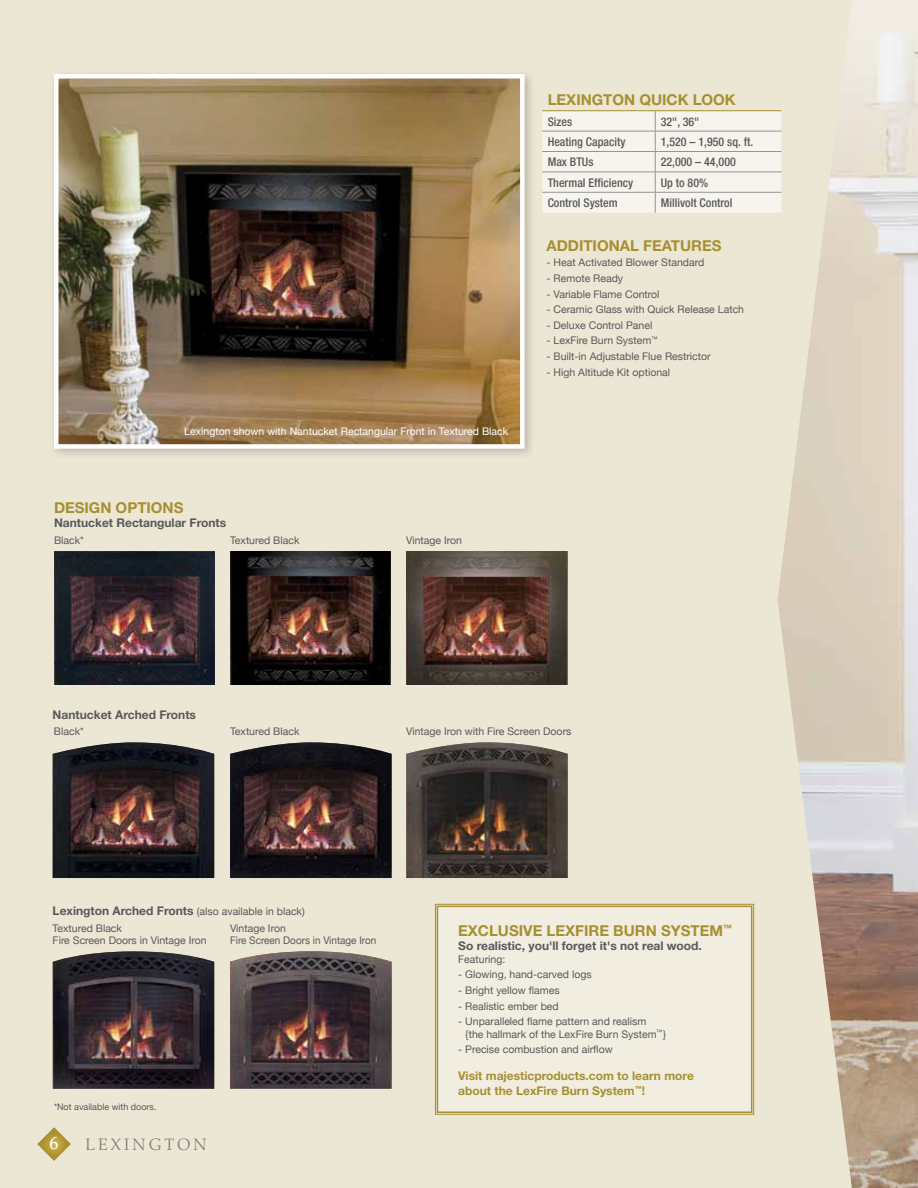
<style>
.page{position:relative;width:918px;height:1188px;background:#ece6d4}
.page>*{position:absolute;margin:0;border:0;box-sizing:border-box;transform-origin:0 0}
.t1{font:500 18px "Palatino";color:#fff}
.t2{font:300 16.5px "Palatino";letter-spacing:.19em;color:#827a78}
.t3{font:700 15px "Helvetica Neue";color:#a79031}
.t4{font:500 condensed 12px "Helvetica Neue";color:#58595b}
.t5{font:700 12px "Helvetica Neue";color:#58595b}
.t6{font:700 12px/14.4px "Helvetica Neue";color:#a79031}
.t7{font:10.5px/12.6px "Helvetica Neue";color:#58595b}
.t8{font:10.5px "Helvetica Neue";color:#fff}
.t9{font:9px "Helvetica Neue";color:#58595b}
.t10{font:700 8.7px "Helvetica Neue";color:#a79031}
.s1{font-weight:700;font-size:12px}
</style>
<div class="page">
<img style="left:778px;top:0;width:140px;height:1188px">
<div style="left:49px;top:69px;width:487px;height:391px;background:#000;opacity:.2"></div>
<img style="left:59px;top:79px;width:461px;height:365px">
<div style="left:54px;top:74px;width:471px;height:375px;border:4px solid #fff"></div>
<img style="left:54px;top:552px;width:161px;height:132px">
<img style="left:230px;top:552px;width:161px;height:132px">
<img style="left:406px;top:552px;width:161px;height:132px">
<img style="left:53px;top:742px;width:161px;height:136px">
<img style="left:406px;top:742px;width:162px;height:136px">
<img style="left:230px;top:742px;width:162px;height:136px">
<img style="left:53px;top:951px;width:161px;height:138px">
<img style="left:230px;top:951px;width:162px;height:138px">
<svg style="left:542px;top:111px;width:239px;height:102px;background:#f2efe8"></svg>
<hr style="left:542px;top:110px;width:113px;height:1px;background:#a79031">
<hr style="left:655px;top:110px;width:126px;height:1px;background:#a79031">
<div style="left:435px;top:904px;width:319px;height:211px;background:#f1ede1"></div>
<div style="left:437px;top:906px;width:315px;height:207px;border:2px solid #a79031"></div>
<svg style="left:37px;top:1127px;width:34px;height:34px"></svg>
<p class="t8" style="left:184px;top:425px;width:325px">Lexington shown with Nantucket Rectangular Front in Textured Black</p>
<h3 class="t3" style="left:54px;top:498px;width:21px">Design</h3>
<h3 class="t3" style="left:116px;top:498px;width:32px">Options</h3>
<p class="t5" style="left:54px;top:515px;width:174px">Nantucket Rectangular Fronts</p>
<p class="t7" style="left:54px;top:534px;width:31px">Black*</p>
<p class="t7" style="left:230px;top:534px;width:71px">Textured Black</p>
<p class="t7" style="left:406px;top:534px;width:57px">Vintage Iron</p>
<h3 class="t3" style="left:548px;top:91px;width:190px">LEXINGTON QUICK LOOK</h3>
<p class="t4" style="left:548px;top:114px;width:26px">Sizes</p>
<p class="t4" style="left:661px;top:114px;width:40px">32", 36"</p>
<p class="t4" style="left:548px;top:135px;width:79px">Heating Capacity</p>
<p class="t4" style="left:661px;top:135px;width:94px">1,520 – 1,950 sq. ft.</p>
<p class="t4" style="left:548px;top:155px;width:47px">Max BTUs</p>
<p class="t4" style="left:661px;top:155px;width:77px">22,000 – 44,000</p>
<p class="t4" style="left:548px;top:175px;width:87px">Thermal Efficiency</p>
<p class="t4" style="left:661px;top:175px;width:49px">Up to 80%</p>
<p class="t4" style="left:548px;top:196px;width:71px">Control System</p>
<p class="t4" style="left:661px;top:196px;width:73px">Millivolt Control</p>
<h3 class="t3" style="left:547px;top:236px;width:11px">additional</h3>
<h3 class="t3" style="left:643px;top:236px;width:11px">features</h3>
<p class="t7" style="left:547px;top:256px;width:159px">- Heat Activated Blower Standard</p>
<p class="t7" style="left:547px;top:272px;width:78px">- Remote Ready</p>
<p class="t7" style="left:547px;top:287px;width:114px">- Variable Flame Control</p>
<p class="t7" style="left:547px;top:303px;width:199px">- Ceramic Glass with Quick Release Latch</p>
<p class="t7" style="left:547px;top:319px;width:107px">- Deluxe Control Panel</p>
<p class="t7" style="left:547px;top:334px;width:112px">- LexFire Burn System<sup>™</sup></p>
<p class="t7" style="left:547px;top:350px;width:166px">- Built-in Adjustable Flue Restrictor</p>
<p class="t7" style="left:547px;top:365px;width:125px">- High Altitude Kit optional</p>
<p class="t5" style="left:53px;top:707px;width:145px">Nantucket Arched Fronts</p>
<p class="t7" style="left:54px;top:724px;width:31px">Black*</p>
<p class="t7" style="left:230px;top:724px;width:71px">Textured Black</p>
<p class="t7" style="left:406px;top:724px;width:167px">Vintage Iron with Fire Screen Doors</p>
<p class="t7" style="left:53px;top:905px;width:254px"><span class="s1">Lexington Arched Fronts</span> (also available in black)</p>
<p class="t7" style="left:53px;top:922px;width:156px">Textured Black<br>Fire Screen Doors in Vintage Iron</p>
<p class="t7" style="left:230px;top:922px;width:148px">Vintage Iron<br>Fire Screen Doors in Vintage Iron</p>
<p class="t9" style="left:54px;top:1101px;width:104px">*Not available with doors.</p>
<h1 class="t1" style="left:49px;top:1133px;width:10px">6</h1>
<h2 class="t2" style="left:85px;top:1135px;width:123px">LEXINGTON</h2>
<h3 class="t3" style="left:458px;top:921px;width:135px">EXCLUSIVE LexFire</h3>
<h3 class="t3" style="left:613px;top:921px;width:12px">burn</h3>
<h3 class="t3" style="left:661px;top:921px;width:31px">system</h3>
<p class="t10" style="left:723px;top:922px;width:10px">™</p>
<p class="t5" style="left:458px;top:938px;width:245px">So realistic, you'll forget it's not real wood.</p>
<p class="t7" style="left:458px;top:953px;width:49px">Featuring:</p>
<p class="t7" style="left:458px;top:968px;width:135px">- Glowing, hand-carved logs</p>
<p class="t7" style="left:458px;top:984px;width:103px">- Bright yellow flames</p>
<p class="t7" style="left:458px;top:999px;width:102px">- Realistic ember bed</p>
<p class="t7" style="left:465px;top:1015px;width:202px;text-indent:-7px">- Unparalleled flame pattern and realism {the hallmark of the LexFire Burn System<sup>™</sup>}</p>
<p class="t7" style="left:458px;top:1043px;width:156px">- Precise combustion and airflow</p>
<p class="t6" style="left:458px;top:1069px;width:237px">Visit majesticproducts.com to learn more about the LexFire Burn System<sup>™</sup>!</p>
</div>
